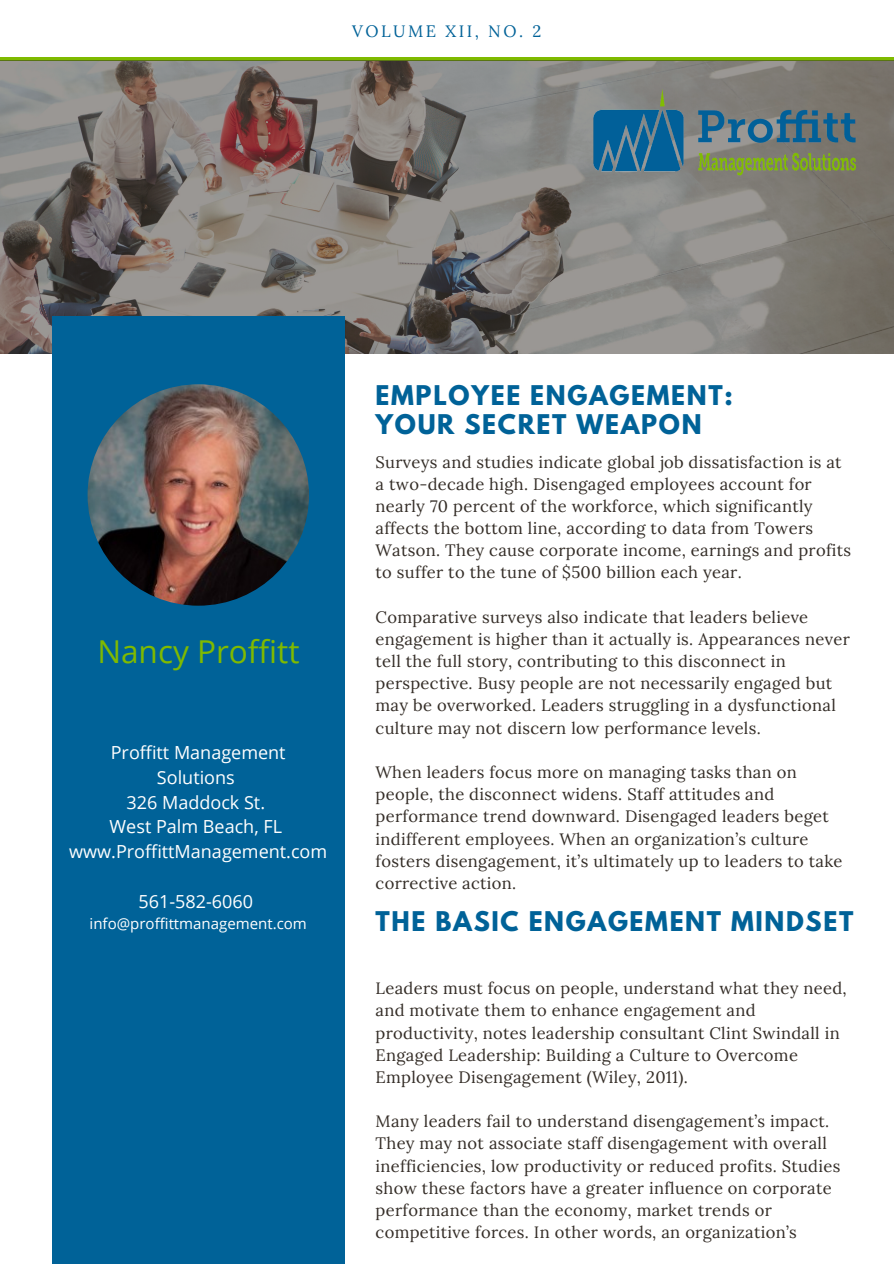
<style>
.page{position:relative;width:894px;height:1264px;background:#fff}
.page>*{position:absolute;margin:0;border:0;box-sizing:border-box;transform-origin:0 0}
.t1{font:31.5px "Open Sans";color:#7fba00}
.t2{font:700 24px/29.2px "League Spartan";letter-spacing:.07em;color:#006298}
.t3{font:18px/24.8px "Open Sans";color:#fff;text-align:center}
.t4{font:16.5px/22.2px "Lora";letter-spacing:.02em;color:#342d27}
.t5{font:16.5px "Lora";letter-spacing:.15em;color:#006298}
.t6{font:15px "Open Sans";color:#fff}
</style>
<div class="page">
<svg style="left:0;top:57px;width:893px;height:4px;background:#75a804"></svg>
<svg style="left:0;top:61px;width:893px;height:293px;background:#817c78"></svg>
<div style="left:52px;top:316px;width:293px;height:947px;background:#006298"></div>
<img style="left:584px;top:89px;width:271px;height:92px">
<img style="left:88px;top:384px;width:221px;height:221px;border-radius:50%">
<p class="t5" style="left:352px;top:21px;width:190px">VOLUME XII, NO. 2</p>
<h1 class="t1" style="left:97px;top:629px;width:204px">Nancy Proffitt</h1>
<p class="t3" style="left:69px;top:739px;width:259px">Proffitt Management<br>Solutions<br>326 Maddock St.<br>West Palm Beach, FL www.ProffittManagement.com</p>
<p class="t3" style="left:138px;top:888px;width:116px">561-582-6060</p>
<p class="t6" style="left:90px;top:913px;width:219px">info@proffittmanagement.com</p>
<h2 class="t2" style="left:375px;top:383px;width:358px">EMPLOYEE ENGAGEMENT:<br>YOUR SECRET WEAPON</h2>
<p class="t4" style="left:375px;top:450px;width:477px">Surveys and studies indicate global job dissatisfaction is at a two-decade high. Disengaged employees account for nearly 70 percent of the workforce, which significantly affects the bottom line, according to data from Towers Watson. They cause corporate income, earnings and profits to suffer to the tune of $500 billion each year.</p>
<p class="t4" style="left:375px;top:605px;width:475px">Comparative surveys also indicate that leaders believe engagement is higher than it actually is. Appearances never tell the full story, contributing to this disconnect in perspective. Busy people are not necessarily engaged but may be overworked. Leaders struggling in a dysfunctional culture may not discern low performance levels.</p>
<p class="t4" style="left:375px;top:760px;width:468px">When leaders focus more on managing tasks than on people, the disconnect widens. Staff attitudes and performance trend downward. Disengaged leaders beget indifferent employees. When an organization’s culture fosters disengagement, it’s ultimately up to leaders to take corrective action.</p>
<h2 class="t2" style="left:375px;top:910px;width:479px">THE BASIC ENGAGEMENT MINDSET</h2>
<p class="t4" style="left:375px;top:977px;width:472px">Leaders must focus on people, understand what they need, and motivate them to enhance engagement and productivity, notes leadership consultant Clint Swindall in Engaged Leadership: Building a Culture to Overcome Employee Disengagement (Wiley, 2011).</p>
<p class="t4" style="left:375px;top:1110px;width:466px">Many leaders fail to understand disengagement’s impact.<br>They may not associate staff disengagement with overall inefficiencies, low productivity or reduced profits. Studies show these factors have a greater influence on corporate performance than the economy, market trends or competitive forces. In other words, an organization’s</p>
</div>
